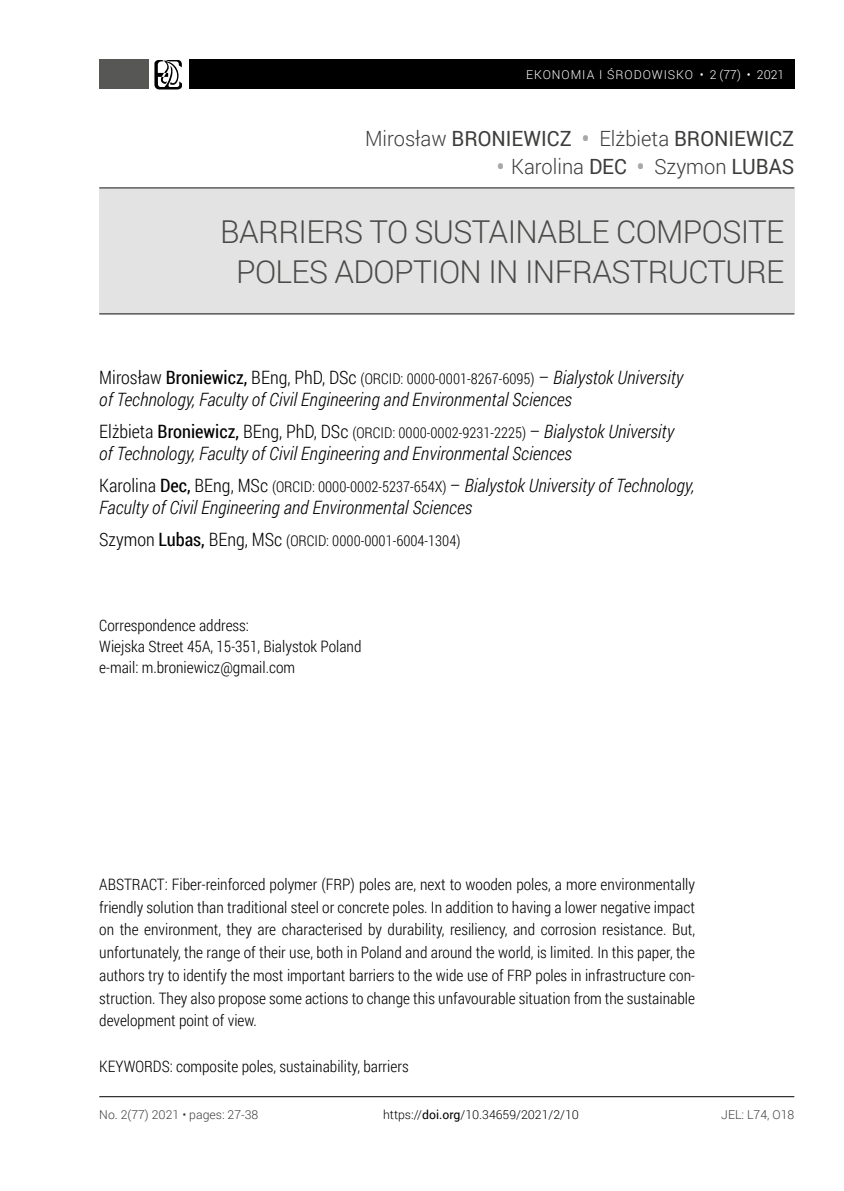
<style>
.page{position:relative;width:844px;height:1191px;background:#fff}
.page>*{position:absolute;margin:0;border:0;box-sizing:border-box;transform-origin:0 0}
.t1{font:300 31.5px/40.2px "Roboto";letter-spacing:-.02em;color:#4a4a49;text-align:center}
.t2{font:21px "Roboto";color:#3c3c3b;scale:.96 1}
.t3{font:300 21px "Roboto";color:#3c3c3b;scale:.96 1}
.t4{font:italic 300 18.38px/32px "Roboto Condensed";color:#000}
.t5{font:300 15.75px/22.8px "Roboto Condensed";color:#000;text-align:justify}
.t6{font:300 14.88px "Roboto Condensed";color:#000}
.t7{font:300 12.25px "Roboto";color:#3c3c3b}
.t8{font:300 12.25px "Roboto";color:#000}
.t9{font:300 12.25px "Roboto";letter-spacing:.075em;color:#fff}
.s1{font-weight:300}
.s2{font-weight:900;color:#a8a8a7}
.s3{font-weight:400}
.s4{font-size:18.38px}
.s5{font-weight:400;font-size:18.38px}
.s6{font-style:italic;font-size:18.38px}
.s7{font-style:normal}
.s8{font-weight:400;font-style:normal}
.s9{font-style:normal;font-size:14.88px}
</style>
<div class="page">
<div style="left:189px;top:60px;width:605px;height:29px;background:#000"></div>
<div style="left:99px;top:60px;width:50px;height:29px;background:#575756"></div>
<svg style="left:154px;top:60px;width:28px;height:29px"></svg>
<hr style="left:99px;top:1096px;width:695px;height:1px;background:#000">
<div style="left:99px;top:189px;width:695px;height:126px;background:#e3e3e3"></div>
<hr style="left:99px;top:187px;width:695px;height:1px;background:#4a4a49">
<hr style="left:99px;top:313px;width:695px;height:1px;background:#4a4a49">
<p class="t9" style="left:526px;top:67px;width:259px">EKONOMIA I ŚRODOWISKO • 2 (77) • 2021</p>
<h2 class="t2" style="left:365px;top:123px;width:448px"><span class="s1">Mirosław</span> BRONIEWICZ <span class="s2">•</span> <span class="s1">Elżbieta</span> BRONIEWICZ</h2>
<h2 class="t3" style="left:496px;top:152px;width:311px"><span class="s2">•</span> Karolina <span class="s3">DEC</span> <span class="s2">•</span> Szymon <span class="s3">LUBAS</span></h2>
<h1 class="t1" style="left:220px;top:211px;width:565px">BARRIERS TO SUSTAINABLE COMPOSITE<br>POLES ADOPTION IN INFRASTRUCTURE</h1>
<p class="t6" style="left:99px;top:368px;width:585px"><span class="s4">Mirosław</span> <span class="s5">Broniewicz,</span> <span class="s4">BEng, PhD, DSc</span> (ORCID: 0000-0001-8267-6095) <span class="s4">–</span> <span class="s6">Bialystok University</span></p>
<p class="t4" style="left:99px;top:382px;width:474px">of Technology, Faculty of Civil Engineering and Environmental Sciences</p>
<p class="t6" style="left:99px;top:422px;width:576px"><span class="s4">Elżbieta</span> <span class="s5">Broniewicz,</span> <span class="s4">BEng, PhD, DSc</span> (ORCID: 0000-0002-9231-2225) <span class="s4">–</span> <span class="s6">Bialystok University</span></p>
<p class="t4" style="left:99px;top:436px;width:596px">of Technology, Faculty of Civil Engineering and Environmental Sciences<br><span class="s7">Karolina</span> <span class="s8">Dec,</span> <span class="s7">BEng, MSc</span> <span class="s9">(ORCID: 0000-0002-5237-654X)</span> <span class="s7">–</span> Bialystok University of Technology,</p>
<p class="t4" style="left:99px;top:490px;width:374px">Faculty of Civil Engineering and Environmental Sciences</p>
<p class="t6" style="left:99px;top:530px;width:362px"><span class="s4">Szymon</span> <span class="s5">Lubas,</span> <span class="s4">BEng, MSc</span> (ORCID: 0000-0001-6004-1304)</p>
<p class="t5" style="left:99px;top:614px;width:263px;line-height:21px;text-align:left">Correspondence address:<br>Wiejska Street 45A, 15-351, Bialystok Poland e-mail: m.broniewicz@gmail.com</p>
<p class="t5" style="left:99px;top:872px;width:597px">ABSTRACT: Fiber-reinforced polymer (FRP) poles are, next to wooden poles, a more environmentally friendly solution than traditional steel or concrete poles. In addition to having a lower negative impact on the environment, they are characterised by durability, resiliency, and corrosion resistance. But, unfortunately, the range of their use, both in Poland and around the world, is limited. In this paper, the authors try to identify the most important barriers to the wide use of FRP poles in infrastructure con&shy;struction. They also propose some actions to change this unfavourable situation from the sustainable development point of view.</p>
<p class="t5" style="left:99px;top:1054px;width:311px">KEYWORDS: composite poles, sustainability, barriers</p>
<p class="t7" style="left:99px;top:1106px;width:160px">No. 2(77) 2021 • pages: 27-38</p>
<p class="t8" style="left:383px;top:1106px;width:197px">https://<span class="s3">doi.org</span>/10.34659/2021/2/10</p>
<p class="t7" style="left:721px;top:1106px;width:74px">JEL: L74, O18</p>
</div>
